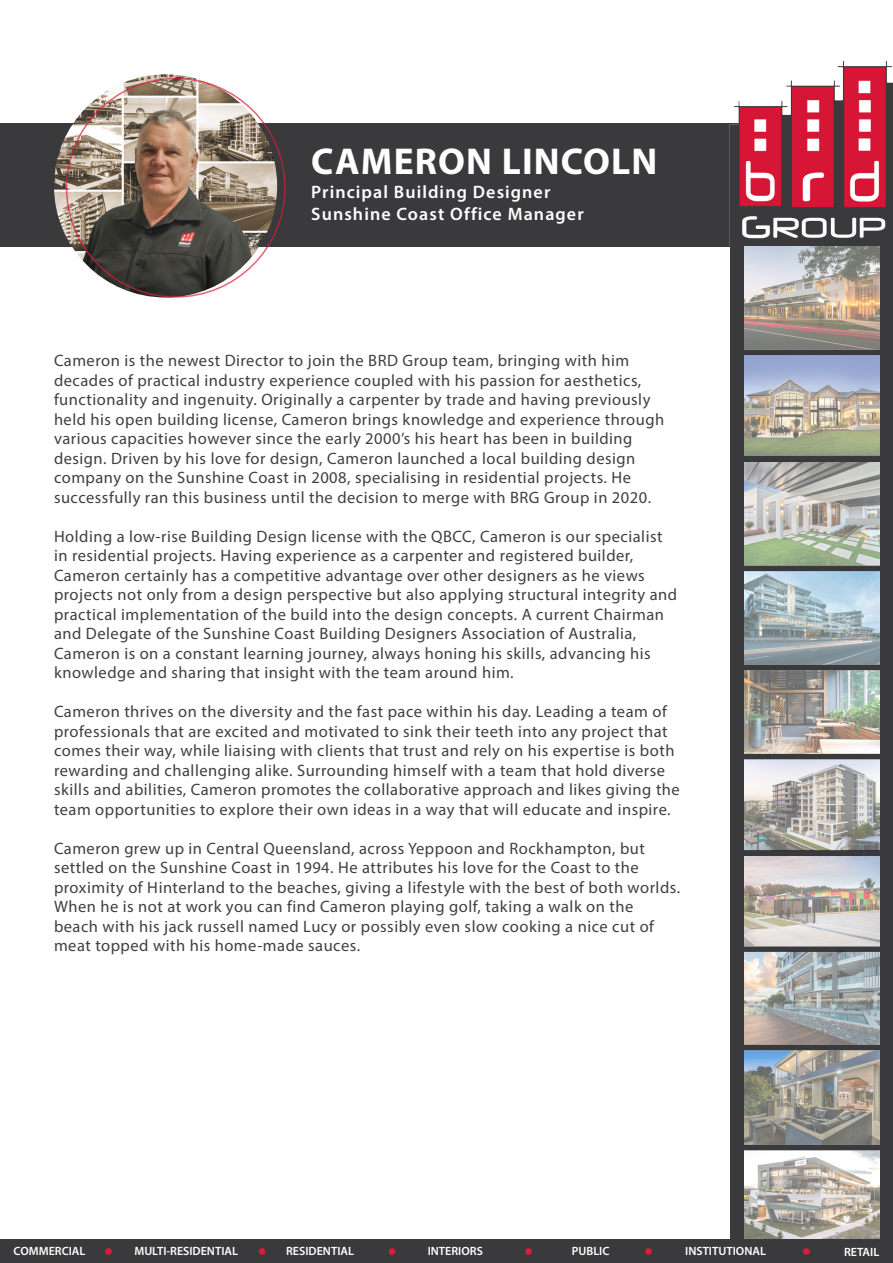
<style>
.page{position:relative;width:893px;height:1263px;background:#fff}
.page>*{position:absolute;margin:0;border:0;box-sizing:border-box;transform-origin:0 0}
.t1{font:700 37.5px "Myriad Pro";letter-spacing:.03em;color:#fff}
.t2{font:600 18px "Myriad Pro";letter-spacing:.06em;color:#fff}
.t3{font:16.5px/19.5px "Myriad Pro";letter-spacing:.03em;color:#413f41}
.t4{font:600 12px "Myriad Pro";color:#fff}
</style>
<div class="page">
<div style="left:0;top:123px;width:750px;height:124px;background:#3a3a3c"></div>
<div style="left:732px;top:349px;width:157px;height:6px;background:#3a3a3c"></div>
<div style="left:732px;top:455px;width:157px;height:6px;background:#3a3a3c"></div>
<div style="left:732px;top:565px;width:157px;height:6px;background:#3a3a3c"></div>
<div style="left:734px;top:664px;width:157px;height:6px;background:#3a3a3c"></div>
<div style="left:734px;top:754px;width:157px;height:5px;background:#3a3a3c"></div>
<div style="left:734px;top:850px;width:157px;height:6px;background:#3a3a3c"></div>
<div style="left:734px;top:946px;width:157px;height:6px;background:#3a3a3c"></div>
<div style="left:734px;top:1045px;width:157px;height:5px;background:#3a3a3c"></div>
<div style="left:734px;top:1145px;width:157px;height:5px;background:#3a3a3c"></div>
<svg style="left:743px;top:1150px;width:137px;height:90px"></svg>
<svg style="left:743px;top:1050px;width:137px;height:95px;background:#979792"></svg>
<svg style="left:743px;top:952px;width:137px;height:93px;background:#abadad"></svg>
<img style="left:743px;top:856px;width:137px;height:90px">
<svg style="left:743px;top:759px;width:137px;height:91px;background:#b8b7b4"></svg>
<img style="left:743px;top:670px;width:137px;height:84px">
<svg style="left:743px;top:571px;width:137px;height:93px;background:#a4b6bf"></svg>
<svg style="left:743px;top:462px;width:137px;height:103px;background:#b3b8ad"></svg>
<svg style="left:743px;top:355px;width:137px;height:100px;background:#adafad"></svg>
<img style="left:743px;top:246px;width:137px;height:103px">
<img style="left:54px;top:74px;width:223px;height:223px;border-radius:112px">
<div style="left:730px;top:239px;width:13px;height:1004px;background:#3a3a3c"></div>
<div style="left:880px;top:240px;width:13px;height:1000px;background:#3a3a3c"></div>
<img style="left:730px;top:61px;width:163px;height:185px">
<div style="left:0;top:1240px;width:893px;height:23px;background:#3a3a3c"></div>
<div style="left:105px;top:1248px;width:7px;height:7px;background:#da1d39;border-radius:50%"></div>
<div style="left:259px;top:1248px;width:6px;height:7px;background:#da1d39;border-radius:50%"></div>
<div style="left:389px;top:1248px;width:6px;height:7px;background:#da1d39;border-radius:50%"></div>
<div style="left:525px;top:1248px;width:7px;height:7px;background:#da1d39;border-radius:50%"></div>
<div style="left:645px;top:1248px;width:7px;height:7px;background:#da1d39;border-radius:50%"></div>
<div style="left:803px;top:1248px;width:7px;height:7px;background:#da1d39;border-radius:50%"></div>
<p class="t1" style="left:311px;top:137px;width:348px">CAMERON LINCOLN</p>
<p class="t2" style="left:311px;top:180px;width:241px">Principal Building Designer</p>
<p class="t2" style="left:311px;top:202px;width:274px">Sunshine Coast Office Manager</p>
<p class="t3" style="left:54px;top:351px;width:612px">Cameron is the newest Director to join the BRD Group team, bringing with him decades of practical industry experience coupled with his passion for aesthetics, functionality and ingenuity. Originally a carpenter by trade and having previously held his open building license, Cameron brings knowledge and experience through various capacities however since the early 2000’s his heart has been in building design. Driven by his love for design, Cameron launched a local building design company on the Sunshine Coast in 2008, specialising in residential projects. He successfully ran this business until the decision to merge with BRG Group in 2020.</p>
<p class="t3" style="left:54px;top:526px;width:625px">Holding a low-rise Building Design license with the QBCC, Cameron is our specialist in residential projects. Having experience as a carpenter and registered builder, Cameron certainly has a competitive advantage over other designers as he views projects not only from a design perspective but also applying structural integrity and practical implementation of the build into the design concepts. A current Chairman and Delegate of the Sunshine Coast Building Designers Association of Australia, Cameron is on a constant learning journey, always honing his skills, advancing his knowledge and sharing that insight with the team around him.</p>
<p class="t3" style="left:54px;top:702px;width:627px">Cameron thrives on the diversity and the fast pace within his day. Leading a team of professionals that are excited and motivated to sink their teeth into any project that comes their way, while liaising with clients that trust and rely on his expertise is both rewarding and challenging alike. Surrounding himself with a team that hold diverse skills and abilities, Cameron promotes the collaborative approach and likes giving the team opportunities to explore their own ideas in a way that will educate and inspire.</p>
<p class="t3" style="left:54px;top:838px;width:628px">Cameron grew up in Central Queensland, across Yeppoon and Rockhampton, but settled on the Sunshine Coast in 1994. He attributes his love for the Coast to the proximity of Hinterland to the beaches, giving a lifestyle with the best of both worlds.<br>When he is not at work you can find Cameron playing golf, taking a walk on the beach with his jack russell named Lucy or possibly even slow cooking a nice cut of meat topped with his home-made sauces.</p>
<p class="t4" style="left:14px;top:1244px;width:73px">COMMERCIAL</p>
<p class="t4" style="left:134px;top:1244px;width:105px">MULTI-RESIDENTIAL</p>
<p class="t4" style="left:286px;top:1244px;width:69px">RESIDENTIAL</p>
<p class="t4" style="left:428px;top:1244px;width:57px">INTERIORS</p>
<p class="t4" style="left:572px;top:1244px;width:39px">PUBLIC</p>
<p class="t4" style="left:685px;top:1244px;width:82px">INSTITUTIONAL</p>
<p class="t4" style="left:844px;top:1244px;width:37px">RETAIL</p>
</div>
